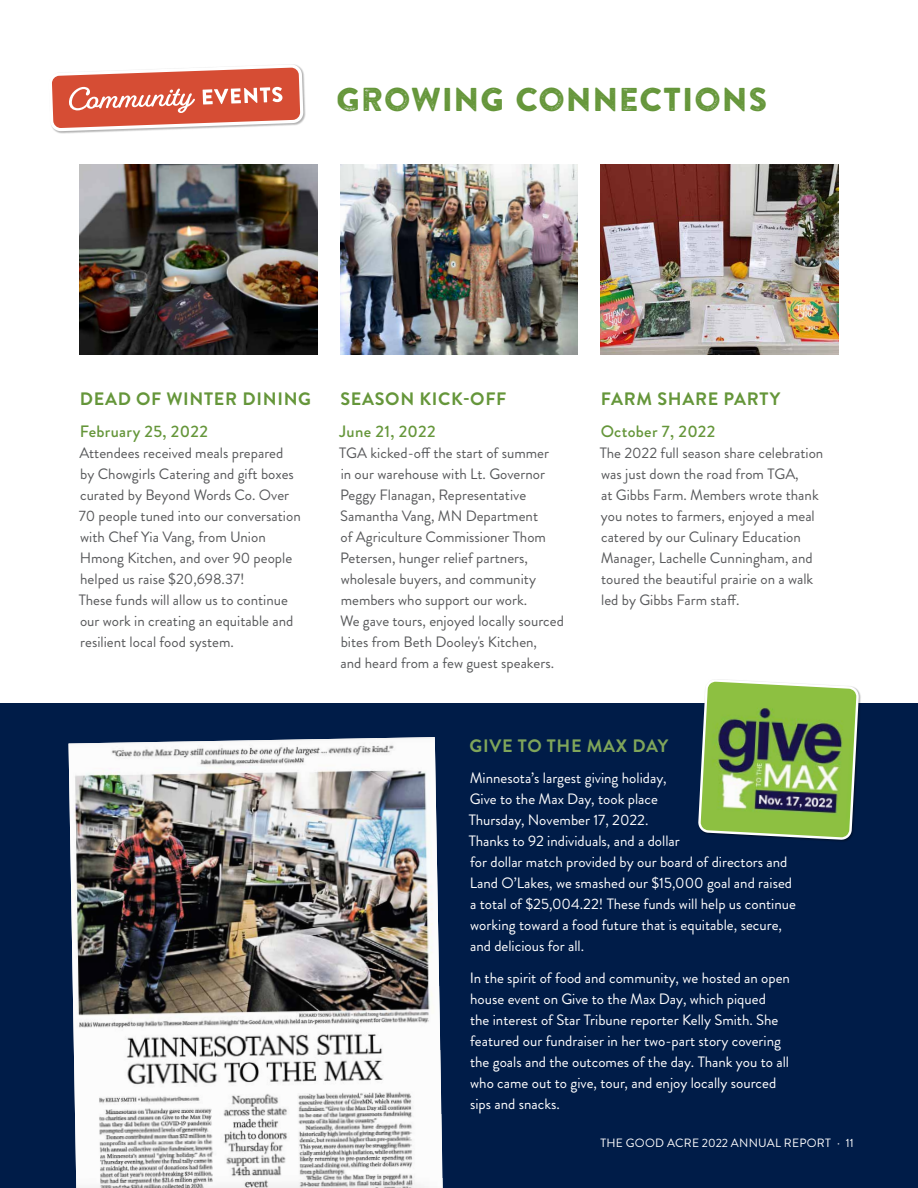
<style>
.page{position:relative;width:918px;height:1188px;background:#fff}
.page>*{position:absolute;margin:0;border:0;box-sizing:border-box;transform-origin:0 0}
.t1{font:33px "Brandon Printed One";color:#65963a}
.t2{font:700 18px "Brandon Grotesque";letter-spacing:.04em;color:#65963a}
.t3{font:700 18px "Brandon Grotesque";letter-spacing:.04em;color:#7fa55a}
.t4{font:500 16.5px "Brandon Grotesque";letter-spacing:.02em;color:#65963a}
.t5{font:15px/21px "Brandon Grotesque";color:#58595b}
.t6{font:15px/21px "Brandon Grotesque";color:#fff}
.t7{font:12px "Brandon Grotesque";letter-spacing:.02em;color:#fff}
</style>
<div class="page">
<div style="left:0;top:703px;width:918px;height:485px;background:#001c48"></div>
<img style="left:80px;top:165px;width:237px;height:189px">
<img style="left:69px;top:737px;width:374px;height:451px">
<img style="left:340px;top:165px;width:238px;height:189px">
<img style="left:600px;top:165px;width:238px;height:189px">
<div style="left:49px;top:64px;width:257px;height:70px;background:#000;opacity:.3"></div>
<svg style="left:49px;top:64px;width:254px;height:67px"></svg>
<div style="left:698px;top:679px;width:163px;height:163px;background:#000;opacity:.3"></div>
<svg style="left:698px;top:679px;width:161px;height:161px;background:#7fa05d"></svg>
<h1 class="t1" style="left:336px;top:79px;width:433px">GROWING CONNECTIONS</h1>
<p class="t2" style="left:80px;top:386px;width:233px">DEAD OF WINTER DINING</p>
<p class="t4" style="left:80px;top:419px;width:130px">February 25, 2022</p>
<p class="t5" style="left:79px;top:442px;width:224px">Attendees received meals prepared<br>by Chowgirls Catering and gift boxes curated by Beyond Words Co. Over 70 people tuned into our conversation with Chef Yia Vang, from Union Hmong Kitchen, and over 90 people helped us raise $20,698.37!<br>These funds will allow us to continue our work in creating an equitable and resilient local food system.</p>
<p class="t2" style="left:340px;top:386px;width:168px">SEASON KICK-OFF</p>
<p class="t4" style="left:340px;top:419px;width:98px">June 21, 2022</p>
<p class="t5" style="left:339px;top:442px;width:226px">TGA kicked-off the start of summer<br>in our warehouse with Lt. Governor Peggy Flanagan, Representative Samantha Vang, MN Department<br>of Agriculture Commissioner Thom Petersen, hunger relief partners, wholesale buyers, and community members who support our work.<br>We gave tours, enjoyed locally sourced bites from Beth Dooley's Kitchen,<br>and heard from a few guest speakers.</p>
<p class="t2" style="left:601px;top:386px;width:181px">FARM SHARE PARTY</p>
<p class="t4" style="left:601px;top:419px;width:116px">October 7, 2022</p>
<p class="t5" style="left:600px;top:442px;width:225px">The 2022 full season share celebration was just down the road from TGA,<br>at Gibbs Farm. Members wrote thank you notes to farmers, enjoyed a meal catered by our Culinary Education Manager, Lachelle Cunningham, and toured the beautiful prairie on a walk led by Gibbs Farm staff.</p>
<p class="t3" style="left:470px;top:733px;width:200px">GIVE TO THE MAX DAY</p>
<p class="t6" style="left:469px;top:768px;width:329px">Minnesota’s largest giving holiday,<br>Give to the Max Day, took place<br>Thursday, November 17, 2022.<br>Thanks to 92 individuals, and a dollar<br>for dollar match provided by our board of directors and Land O’Lakes, we smashed our $15,000 goal and raised a total of $25,004.22! These funds will help us continue working toward a food future that is equitable, secure, and delicious for all.</p>
<p class="t6" style="left:470px;top:967px;width:322px">In the spirit of food and community, we hosted an open house event on Give to the Max Day, which piqued<br>the interest of Star Tribune reporter Kelly Smith. She featured our fundraiser in her two-part story covering the goals and the outcomes of the day. Thank you to all who came out to give, tour, and enjoy locally sourced sips and snacks.</p>
<p class="t7" style="left:601px;top:1134px;width:255px">THE GOOD ACRE 2022 ANNUAL REPORT ∙ 11</p>
</div>
